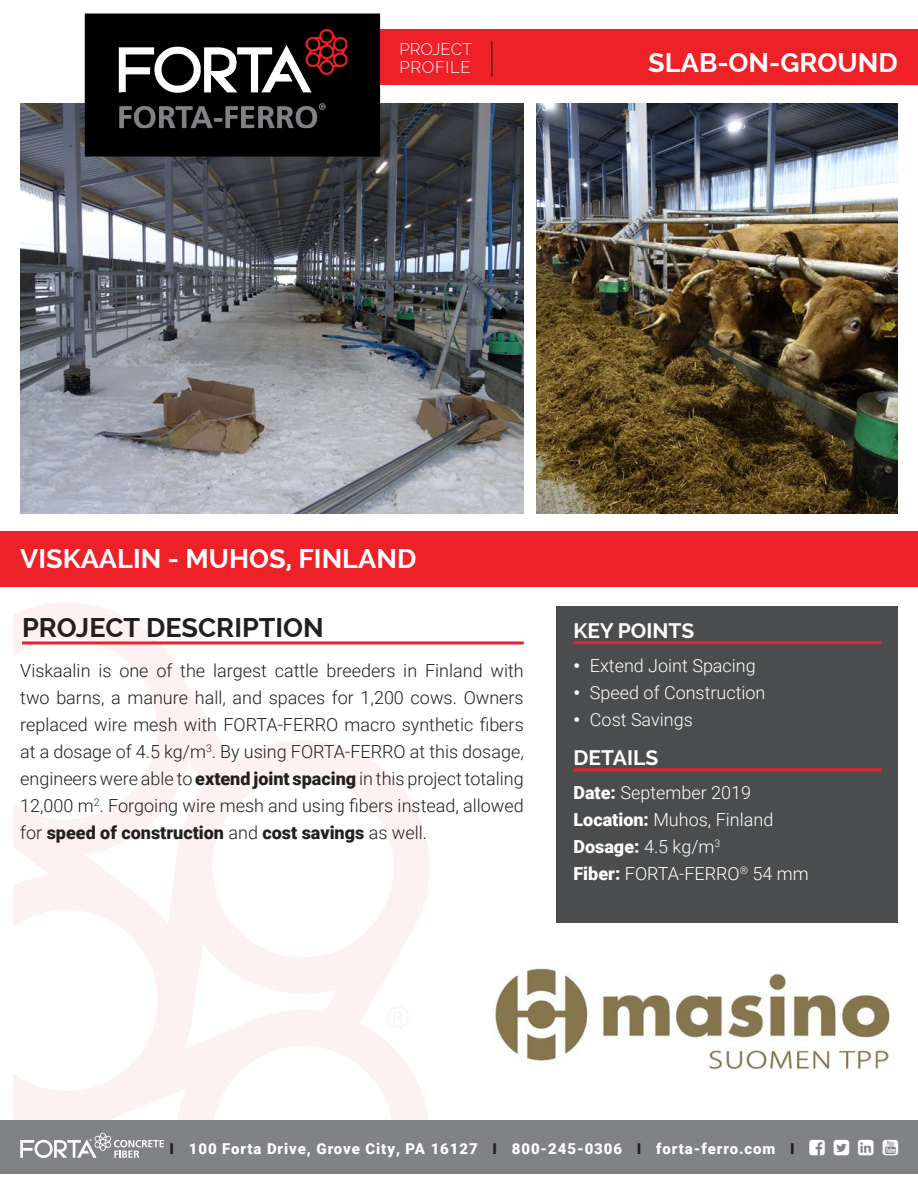
<style>
.page{position:relative;width:918px;height:1188px;background:#fff}
.page>*{position:absolute;margin:0;border:0;box-sizing:border-box;transform-origin:0 0}
.Project___Location{font:700 27px "Raleway";color:#fff}
.Project_Description{font:700 27px "Raleway";color:#231f20}
.Application{font:700 27px "Raleway";color:#fff}
.Key_Points___Details{font:700 21px "Raleway";color:#fff}
.Description_Body{font:300 18px/27px "Roboto";color:#231f20;text-align:justify}
.Bullets{font:300 18px "Roboto";color:#fff}
.t1{font:900 18px "Roboto";color:#fff}
.t2{font:300 16.5px "Raleway";color:#fff}
.t3{font:300 16.5px "Raleway";letter-spacing:.04em;color:#fff}
.t4{font:900 15px "Roboto";letter-spacing:.06em;color:#fff}
.s1{font-weight:900}
.s2{font-weight:300}
.s3{color:#231f20}
</style>
<div class="page">
<img style="left:20px;top:104px;width:504px;height:409px">
<div style="left:85px;top:14px;width:295px;height:143px;background:#000;border:2px solid #000"></div>
<svg style="left:14px;top:603px;width:416px;height:517px"></svg>
<svg style="left:387px;top:1006px;width:22px;height:22px"></svg>
<div style="left:556px;top:606px;width:342px;height:316px;background:#4b4c4d"></div>
<div style="left:0;top:531px;width:918px;height:56px;background:#ee2028"></div>
<hr style="left:22px;top:641px;width:502px;height:3px;background:#ee2028">
<hr style="left:573px;top:641px;width:308px;height:3px;background:#ee2028">
<hr style="left:573px;top:768px;width:308px;height:3px;background:#ee2028">
<div style="left:0;top:1120px;width:918px;height:54px;background:#808285"></div>
<div style="left:380px;top:29px;width:538px;height:56px;background:#ee2028"></div>
<hr style="left:491px;top:41px;width:1px;height:36px;background:#231f20">
<img style="left:537px;top:104px;width:361px;height:409px">
<svg style="left:20px;top:1133px;width:144px;height:25px"></svg>
<img style="left:118px;top:29px;width:229px;height:100px">
<img style="left:494px;top:966px;width:396px;height:104px">
<p class="t2" style="left:400px;top:40px;width:74px">PROJECT</p>
<p class="t3" style="left:400px;top:58px;width:73px">PROFILE</p>
<p class="Application" style="left:648px;top:47px;width:251px">SLAB-ON-GROUND</p>
<p class="Project___Location" style="left:20px;top:543px;width:398px">VISKAALIN - MUHOS, FINLAND</p>
<p class="Project_Description" style="left:22px;top:612px;width:303px">PROJECT DESCRIPTION</p>
<p class="Key_Points___Details" style="left:573px;top:618px;width:122px">KEY POINTS</p>
<p class="Bullets" style="left:573px;top:653px;width:184px"><span class="s1">•</span> Extend Joint Spacing</p>
<p class="Bullets" style="left:573px;top:680px;width:194px"><span class="s1">•</span> Speed of Construction</p>
<p class="Bullets" style="left:573px;top:707px;width:121px"><span class="s1">•</span> Cost Savings</p>
<p class="Key_Points___Details" style="left:573px;top:746px;width:86px">DETAILS</p>
<p class="Bullets" style="left:573px;top:780px;width:179px"><span class="s1">Date:</span> September 2019</p>
<p class="Bullets" style="left:573px;top:807px;width:201px"><span class="s1">Location:</span> Muhos, Finland</p>
<p class="t1" style="left:573px;top:834px;width:148px">Dosage: <span class="s2">4.5 kg/m</span><sup>3</sup></p>
<p class="Bullets" style="left:573px;top:861px;width:237px"><span class="s1">Fiber:</span> FORTA-FERRO<sup>®</sup> 54 mm</p>
<p class="Description_Body" style="left:20px;top:656px;width:505px">Viskaalin is one of the largest cattle breeders in Finland with two barns, a manure hall, and spaces for 1,200 cows. Owners replaced wire mesh with FORTA-FERRO macro synthetic fibers at a dosage of 4.5 kg/m<sup>3</sup>. By using FORTA-FERRO at this dosage, engineers were able to <span class="s1">extend joint spacing</span> in this project totaling 12,000 m<sup>2</sup>. Forgoing wire mesh and using fibers instead, allowed for <span class="s1">speed of construction</span> and <span class="s1">cost savings</span> as well.</p>
<p class="t4" style="left:170px;top:1138px;width:627px"><span class="s3">I</span> 100 Forta Drive, Grove City, PA 16127 <span class="s3">I</span> 800-245-0306 <span class="s3">I</span> forta-ferro.com <span class="s3">I</span></p>
</div>
